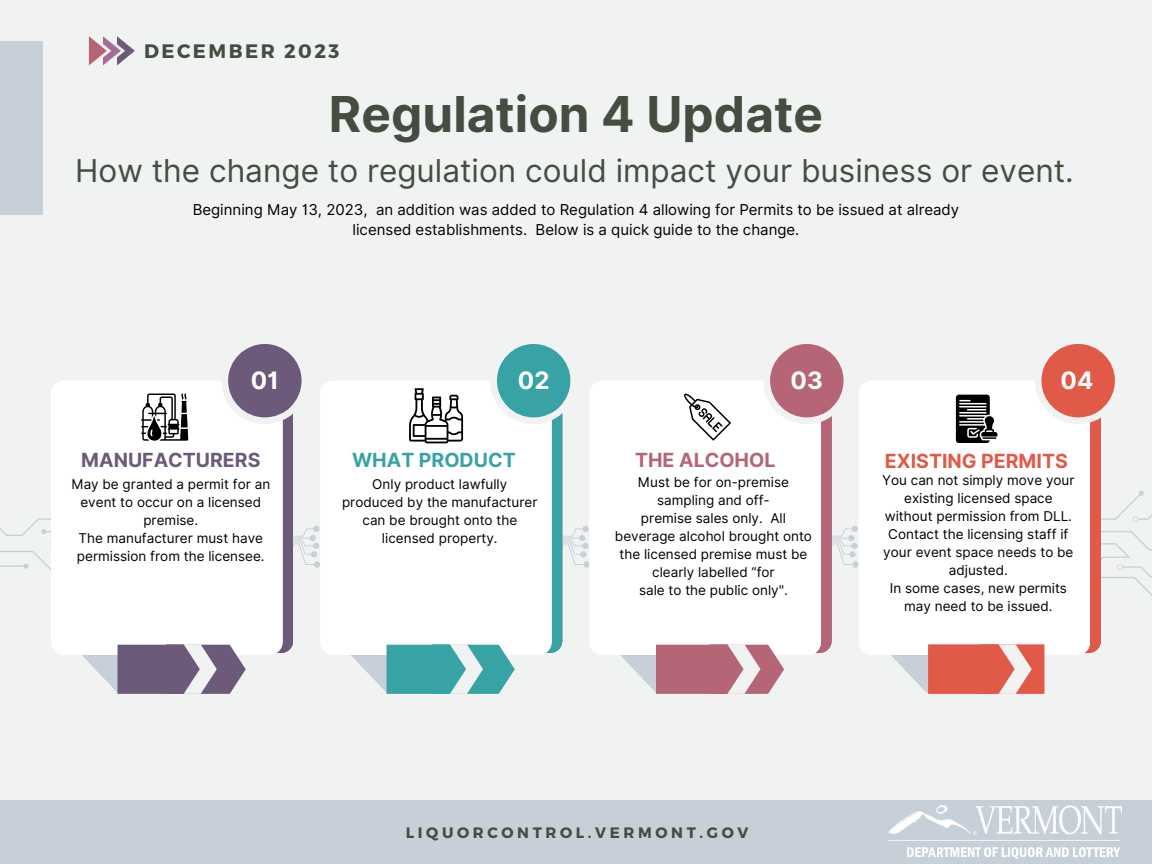
<style>
.page{position:relative;width:1152px;height:864px;background:#f1f2f2}
.page>*{position:absolute;margin:0;border:0;box-sizing:border-box;transform-origin:0 0}
.t1{font:700 49.5px "Inter";color:#454d40}
.t2{font:31.5px "Inter";color:#454d40}
.t3{font:700 24px "Inter";color:#fff}
.t4{font:700 19.5px "Inter";color:#e05a47}
.t5{font:700 19.5px "Inter";color:#6d597a}
.t6{font:700 19.5px "Montserrat";letter-spacing:.125em;color:#454d40}
.t7{font:700 19.5px "Inter";color:#38a3a5}
.t8{font:700 19.5px "Inter";color:#b56576}
.t9{font:700 15.15px "Montserrat";letter-spacing:.24em;color:#454d40}
.t10{font:15px/20.2px "Inter";color:#000;text-align:center}
.t11{font:13.5px/18px "Inter";color:#000;text-align:center}
</style>
<div class="page">
<svg style="left:1101px;top:490px;width:51px;height:106px"></svg>
<div style="left:924px;top:400px;width:177px;height:253px;background:#e05a47;border-radius:12px"></div>
<div style="left:51px;top:381px;width:232px;height:274px;background:#fff;border-radius:13px"></div>
<div style="left:320px;top:381px;width:232px;height:274px;background:#fff;border-radius:13px"></div>
<div style="left:590px;top:381px;width:231px;height:274px;background:#fff;border-radius:13px"></div>
<div style="left:859px;top:381px;width:231px;height:274px;background:#fff;border-radius:13px"></div>
<svg style="left:222px;top:344px;width:80px;height:80px"></svg>
<div style="left:228px;top:344px;width:74px;height:73px;background:#6d597a;border-radius:50%"></div>
<svg style="left:490px;top:344px;width:81px;height:80px"></svg>
<div style="left:497px;top:344px;width:73px;height:73px;background:#38a3a5;border-radius:50%"></div>
<svg style="left:764px;top:344px;width:80px;height:80px"></svg>
<div style="left:770px;top:344px;width:74px;height:73px;background:#b56576;border-radius:50%"></div>
<svg style="left:1035px;top:344px;width:80px;height:80px"></svg>
<div style="left:1041px;top:344px;width:74px;height:73px;background:#e05a47;border-radius:50%"></div>
<div style="left:928px;top:644px;width:116px;height:50px;background:#e05a47"></div>
<div style="left:0;top:801px;width:1152px;height:63px;background:#c7d0d8"></div>
<div style="left:0;top:41px;width:43px;height:174px;background:#c7d0d8"></div>
<svg style="left:88px;top:36px;width:47px;height:30px"></svg>
<svg style="left:0;top:490px;width:955px;height:204px"></svg>
<svg style="left:981px;top:644px;width:51px;height:50px"></svg>
<svg style="left:141px;top:393px;width:47px;height:48px"></svg>
<svg style="left:409px;top:388px;width:54px;height:55px"></svg>
<svg style="left:684px;top:393px;width:47px;height:48px"></svg>
<svg style="left:956px;top:395px;width:42px;height:48px"></svg>
<img style="left:889px;top:806px;width:232px;height:53px">
<p class="t6" style="left:144px;top:38px;width:197px">DECEMBER 2023</p>
<p class="t1" style="left:329px;top:85px;width:495px">Regulation 4 Update</p>
<p class="t2" style="left:75px;top:152px;width:1000px">How the change to regulation could impact your business or event.</p>
<p class="t10" style="left:193px;top:200px;width:768px">Beginning May 13, 2023, an addition was added to Regulation 4 allowing for Permits to be issued at already licensed establishments. Below is a quick guide to the change.</p>
<p class="t3" style="left:251px;top:366px;width:29px">01</p>
<p class="t3" style="left:518px;top:366px;width:33px">02</p>
<p class="t3" style="left:791px;top:366px;width:34px">03</p>
<p class="t3" style="left:1061px;top:366px;width:34px">04</p>
<p class="t5" style="left:81px;top:448px;width:181px">MANUFACTURERS</p>
<p class="t7" style="left:352px;top:448px;width:165px">WHAT PRODUCT</p>
<p class="t8" style="left:635px;top:448px;width:142px">THE ALCOHOL</p>
<p class="t4" style="left:885px;top:449px;width:184px">EXISTING PERMITS</p>
<p class="t11" style="left:71px;top:475px;width:200px">May be granted a permit for an event to occur on a licensed premise.</p>
<p class="t11" style="left:77px;top:529px;width:189px;text-align:left">The manufacturer must have permission from the licensee.</p>
<p class="t11" style="left:342px;top:475px;width:197px">Only product lawfully produced by the manufacturer can be brought onto the licensed property.</p>
<p class="t11" style="left:638px;top:474px;width:153px">Must be for on-premise sampling and off-</p>
<p class="t11" style="left:615px;top:510px;width:199px">premise sales only. All beverage alcohol brought onto the licensed premise must be clearly labelled “for</p>
<p class="t11" style="left:639px;top:582px;width:150px">sale to the public only".</p>
<p class="t11" style="left:882px;top:471px;width:194px">You can not simply move your existing licensed space without permission from DLL.<br>Contact the licensing staff if your event space needs to be adjusted.</p>
<p class="t11" style="left:890px;top:579px;width:179px">In some cases, new permits may need to be issued.</p>
<p class="t9" style="left:406px;top:823px;width:344px">LIQUORCONTROL.VERMONT.GOV</p>
</div>
